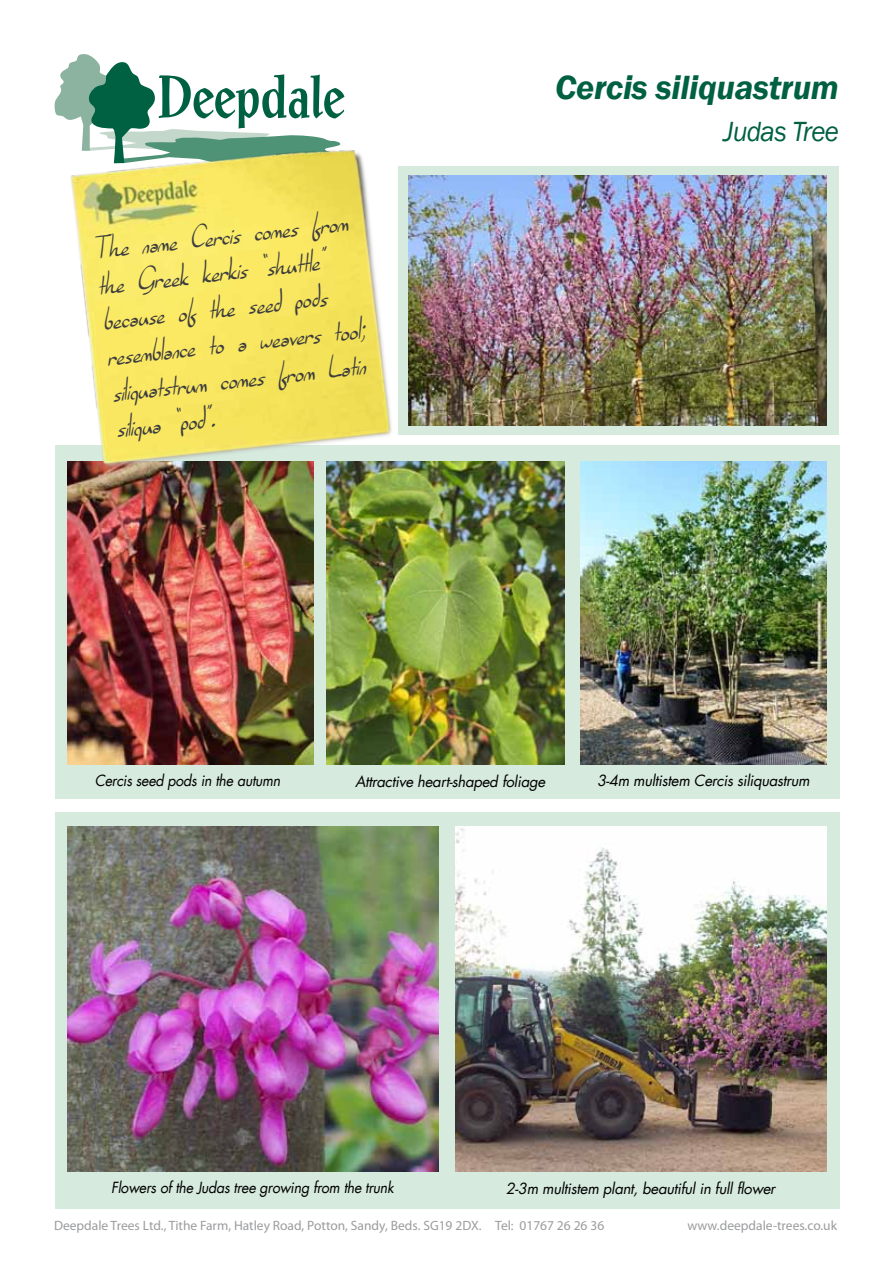
<style>
.page{position:relative;width:893px;height:1263px;background:#fff}
.page>*{position:absolute;margin:0;border:0;box-sizing:border-box;transform-origin:0 0}
.t1{font:39px/36.2px "SF Burlington Script";color:#3d3d3f}
.t2{font:italic 600 34.5px "Franklin Gothic";letter-spacing:-.01em;color:#006042}
.t3{font:italic 28.5px "Franklin Gothic";letter-spacing:-.025em;color:#006042;scale:.95 1}
.t4{font:italic 15px "Futura LT";letter-spacing:-.02em;color:#000}
.t5{font:italic 15px "Futura LT";letter-spacing:-.02em;color:#000;scale:.95 1}
.t6{font:13.5px "Myriad Pro";color:#9b9c9e}
</style>
<div class="page">
<svg style="left:54px;top:54px;width:290px;height:83px"></svg>
<div style="left:55px;top:446px;width:785px;height:353px;background:#d6eade"></div>
<div style="left:55px;top:812px;width:785px;height:397px;background:#d6eade"></div>
<img style="left:580px;top:461px;width:247px;height:304px">
<img style="left:67px;top:826px;width:371px;height:346px">
<img style="left:67px;top:476px;width:246px;height:289px">
<img style="left:455px;top:826px;width:372px;height:345px">
<img style="left:327px;top:461px;width:238px;height:304px">
<div style="left:398px;top:166px;width:441px;height:268px;background:#d6eade"></div>
<img style="left:62px;top:137px;width:343px;height:339px">
<img style="left:409px;top:175px;width:417px;height:250px">
<p class="t1" style="left:92px;top:229px;width:263px;rotate:-6deg">The name Cercis comes from the Greek kerkis “shuttle” because of the seed pods resemblance to a weavers tool; siliquatstrum comes from Latin siliqua “pod”.</p>
<p class="t2" style="left:555px;top:65px;width:285px">Cercis siliquastrum</p>
<p class="t3" style="left:723px;top:114px;width:123px">Judas Tree</p>
<p class="t5" style="left:95px;top:771px;width:197px">Cercis seed pods in the autumn</p>
<p class="t4" style="left:355px;top:772px;width:192px">Attractive heart-shaped foliage</p>
<p class="t4" style="left:597px;top:771px;width:214px">3-4m multistem Cercis siliquastrum</p>
<p class="t5" style="left:111px;top:1178px;width:299px">Flowers of the Judas tree growing from the trunk</p>
<p class="t4" style="left:506px;top:1179px;width:271px">2-3m multistem plant, beautiful in full flower</p>
<p class="t6" style="left:54px;top:1217px;width:552px">Deepdale Trees Ltd., Tithe Farm, Hatley Road, Potton, Sandy, Beds. SG19 2DX. Tel: 01767 26 26 36</p>
<p class="t6" style="left:687px;top:1217px;width:151px">www.deepdale-trees.co.uk</p>
</div>
